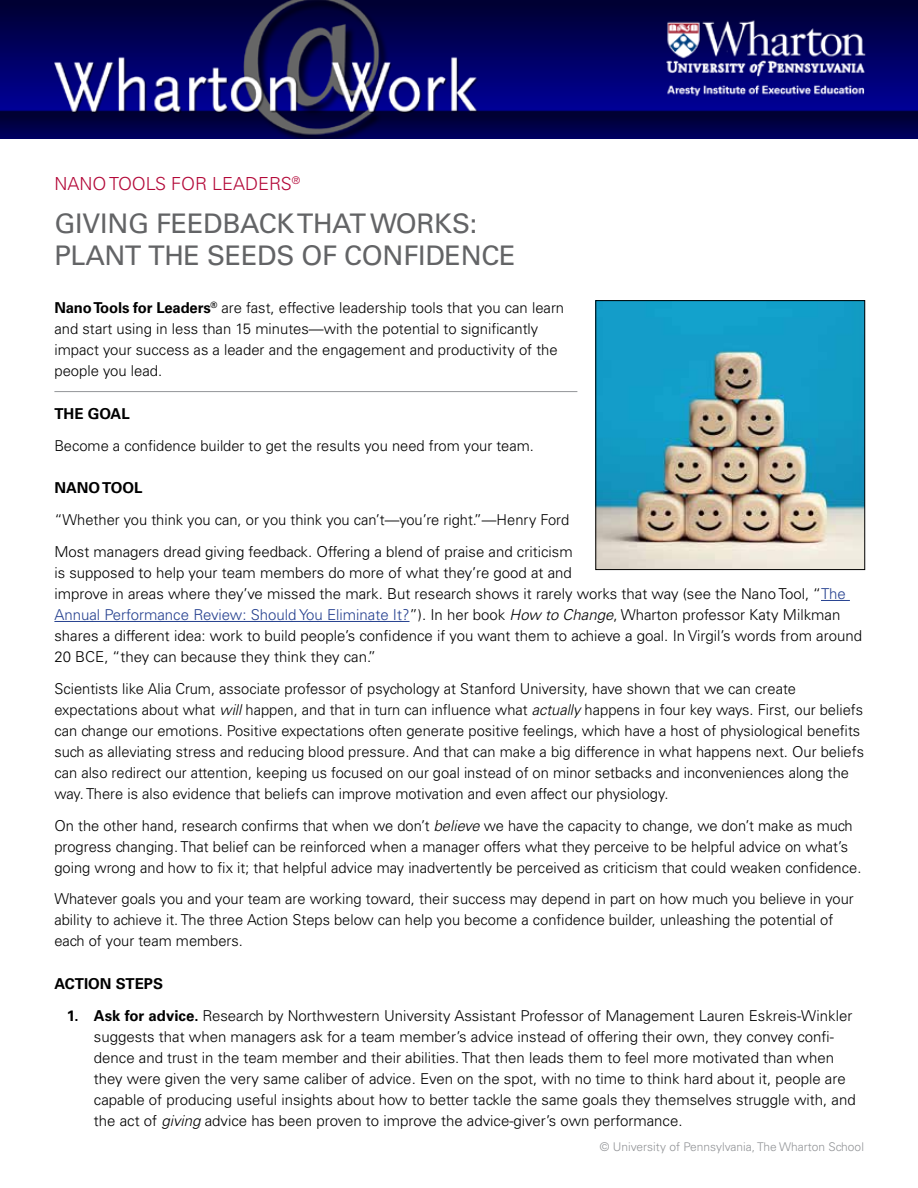
<style>
.page{position:relative;width:918px;height:1188px;background:#fff}
.page>*{position:absolute;margin:0;border:0;box-sizing:border-box;transform-origin:0 0}
.t1{font:27px/32.4px "Univers";letter-spacing:-.01em;color:#636466}
.t2{font:300 18px "Univers";color:#b30838}
.t3{font:300 15px/21px "Univers";color:#000}
.t4{font:700 15px "Univers";color:#000}
.t5{font:300 12px "Univers";color:#939598}
.s1{font-weight:700}
.s2{color:#25408f}
.s3{font-style:italic}
</style>
<div class="page">
<img style="left:0;top:0;width:918px;height:138px">
<hr style="left:54px;top:391px;width:523px;height:1px;background:#939598">
<svg style="left:821px;top:600px;width:29px;height:1px"></svg>
<hr style="left:54px;top:621px;width:356px;height:1px;background:#25408f">
<img style="left:597px;top:302px;width:266px;height:266px">
<div style="left:595px;top:300px;width:270px;height:270px;border:1px solid #000"></div>
<p class="t2" style="left:54px;top:173px;width:247px">NANO TOOLS FOR LEADERS<sup>®</sup></p>
<h1 class="t1" style="left:54px;top:207px;width:463px">GIVING FEEDBACK THAT WORKS:<br>PLANT THE SEEDS OF CONFIDENCE</h1>
<p class="t3" style="left:54px;top:298px;width:511px"><span class="s1">Nano Tools for Leaders</span><sup>®</sup> are fast, effective leadership tools that you can learn and start using in less than 15 minutes—with the potential to significantly impact your success as a leader and the engagement and productivity of the people you lead.</p>
<p class="t4" style="left:54px;top:405px;width:77px">THE GOAL</p>
<p class="t3" style="left:54px;top:435px;width:481px">Become a confidence builder to get the results you need from your team.</p>
<p class="t4" style="left:54px;top:479px;width:90px">NANO TOOL</p>
<p class="t3" style="left:54px;top:504px;width:520px;line-height:31.8px">“Whether you think you can, or you think you can’t—you’re right.”—Henry Ford<br>Most managers dread giving feedback. Offering a blend of praise and criticism</p>
<p class="t3" style="left:54px;top:562px;width:809px">is supposed to help your team members do more of what they’re good at and<br>improve in areas where they’ve missed the mark. But research shows it rarely works that way (see the Nano Tool, “<span class="s2">The Annual Performance Review: Should You Eliminate It?</span>”). In her book <span class="s3">How to Change</span>, Wharton professor Katy Milkman shares a different idea: work to build people’s confidence if you want them to achieve a goal. In Virgil’s words from around 20 BCE, “they can because they think they can.”</p>
<p class="t3" style="left:54px;top:678px;width:811px">Scientists like Alia Crum, associate professor of psychology at Stanford University, have shown that we can create expectations about what <span class="s3">will</span> happen, and that in turn can influence what <span class="s3">actually</span> happens in four key ways. First, our beliefs can change our emotions. Positive expectations often generate positive feelings, which have a host of physiological benefits such as alleviating stress and reducing blood pressure. And that can make a big difference in what happens next. Our beliefs can also redirect our attention, keeping us focused on our goal instead of on minor setbacks and inconveniences along the way. There is also evidence that beliefs can improve motivation and even affect our physiology.</p>
<p class="t3" style="left:54px;top:815px;width:809px">On the other hand, research confirms that when we don’t <span class="s3">believe</span> we have the capacity to change, we don’t make as much progress changing. That belief can be reinforced when a manager offers what they perceive to be helpful advice on what’s going wrong and how to fix it; that helpful advice may inadvertently be perceived as criticism that could weaken confidence.</p>
<p class="t3" style="left:54px;top:889px;width:801px">Whatever goals you and your team are working toward, their success may depend in part on how much you believe in your ability to achieve it. The three Action Steps below can help you become a confidence builder, unleashing the potential of each of your team members.</p>
<p class="t4" style="left:54px;top:975px;width:110px">ACTION STEPS</p>
<p class="t3" style="left:94px;top:1005px;width:763px;text-indent:-27px"><span class="s1">1. Ask for advice.</span> Research by Northwestern University Assistant Professor of Management Lauren Eskreis-Winkler suggests that when managers ask for a team member’s advice instead of offering their own, they convey confi&shy;dence and trust in the team member and their abilities. That then leads them to feel more motivated than when they were given the very same caliber of advice. Even on the spot, with no time to think hard about it, people are capable of producing useful insights about how to better tackle the same goals they themselves struggle with, and the act of <span class="s3">giving</span> advice has been proven to improve the advice-giver’s own performance.</p>
<p class="t5" style="left:600px;top:1140px;width:266px">© University of Pennsylvania, The Wharton School</p>
</div>
